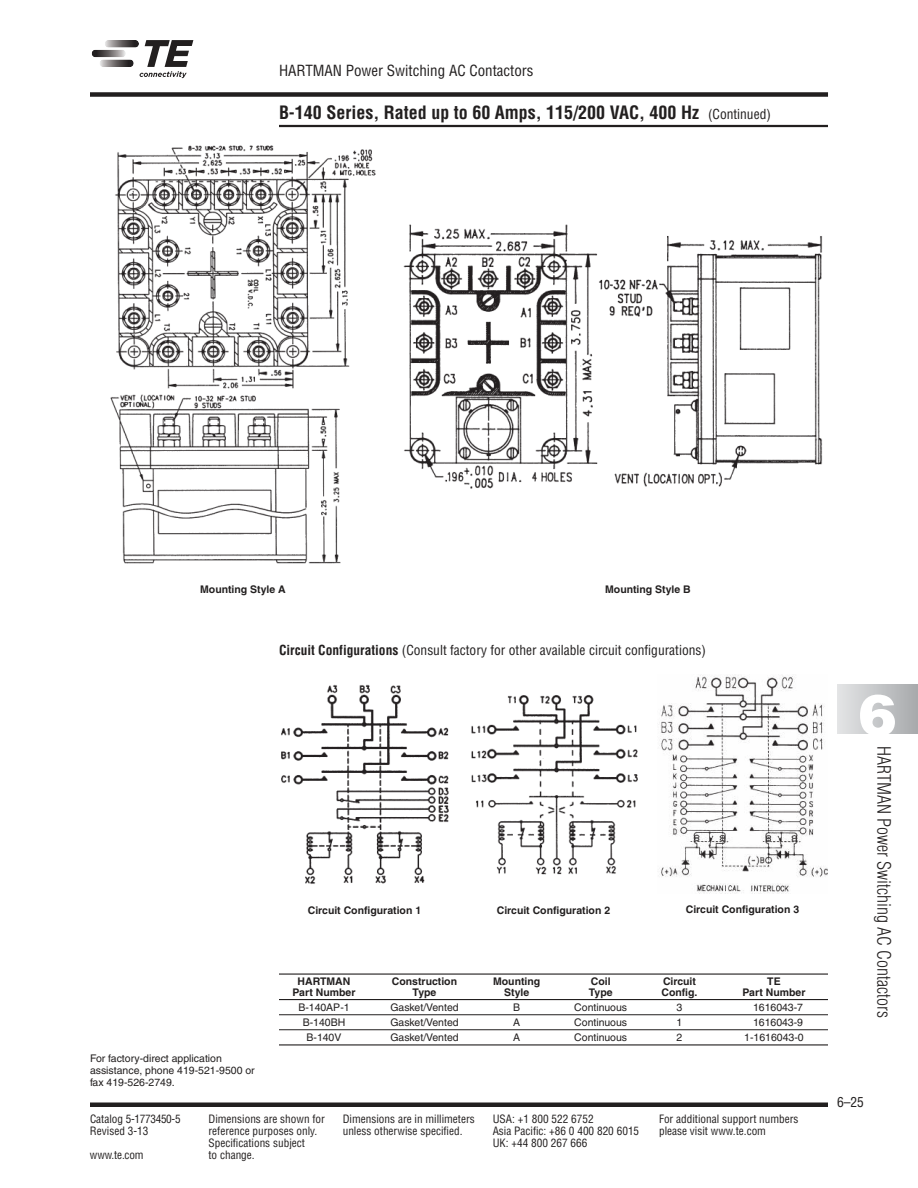
<style>
.page{position:relative;width:918px;height:1188px;background:#fff}
.page>*{position:absolute;margin:0;border:0;box-sizing:border-box;transform-origin:0 0}
.t1{font:900 57px "Helvetica";color:#fff}
.t2{font:700 condensed 18px "Helvetica";color:#221f1f}
.t3{font:300 condensed 18px "Helvetica";color:#221f1f}
.t4{font:condensed 15px "Helvetica";color:#221f1f}
.t5{font:condensed 13.5px "Helvetica";color:#221f1f}
.t6{font:condensed 11.25px "Helvetica";color:#221f1f}
.t7{font:10.5px/12px "Helvetica";color:#221f1f}
.t8{font:700 10.5px "Helvetica";color:#221f1f}
.s1{font-weight:400;font-size:13.5px}
.s2{font-weight:700}
</style>
<div class="page">
<hr style="left:279px;top:125px;width:549px;height:2px;background:#221f1f">
<div style="left:90px;top:92px;width:738px;height:5px;background:#221f1f"></div>
<img style="left:105px;top:40px;width:34px;height:8px">
<img style="left:100px;top:59px;width:34px;height:8px">
<img style="left:92px;top:50px;width:34px;height:7px">
<svg style="left:140px;top:40px;width:53px;height:38px"></svg>
<div style="left:90px;top:1102px;width:738px;height:5px;background:#221f1f"></div>
<img style="left:403px;top:224px;width:420px;height:265px">
<hr style="left:279px;top:973px;width:549px;height:2px;background:#221f1f">
<hr style="left:279px;top:999px;width:549px;height:1px;background:#221f1f">
<hr style="left:279px;top:1014px;width:549px;height:1px;background:#221f1f">
<hr style="left:279px;top:1029px;width:549px;height:1px;background:#221f1f">
<hr style="left:279px;top:1044px;width:549px;height:1px;background:#221f1f">
<img style="left:110px;top:145px;width:266px;height:419px">
<img style="left:281px;top:685px;width:168px;height:199px">
<img style="left:471px;top:695px;width:167px;height:180px">
<img style="left:659px;top:675px;width:169px;height:218px">
<h3 class="t4" style="left:279px;top:64px;width:256px">HARTMAN Power Switching AC Contactors</h3>
<h2 class="t2" style="left:279px;top:105px;width:493px">B-140 Series, Rated up to 60 Amps, 115/200 VAC, 400 Hz <span class="s1">(Continued)</span></h2>
<p class="t8" style="left:200px;top:586px;width:87px">Mounting Style A</p>
<p class="t8" style="left:605px;top:586px;width:87px">Mounting Style B</p>
<p class="t5" style="left:279px;top:645px;width:429px"><span class="s2">Circuit Configurations</span> (Consult factory for other available circuit configurations)</p>
<p class="t8" style="left:308px;top:906px;width:115px">Circuit Configuration 1</p>
<p class="t8" style="left:497px;top:906px;width:115px">Circuit Configuration 2</p>
<p class="t8" style="left:686px;top:905px;width:115px">Circuit Configuration 3</p>
<p class="t8" style="left:298px;top:977px;width:54px">HARTMAN</p>
<p class="t8" style="left:392px;top:977px;width:67px">Construction</p>
<p class="t8" style="left:493px;top:977px;width:49px">Mounting</p>
<p class="t8" style="left:591px;top:977px;width:21px">Coil</p>
<p class="t8" style="left:663px;top:977px;width:35px">Circuit</p>
<p class="t8" style="left:767px;top:977px;width:15px">TE</p>
<p class="t8" style="left:293px;top:988px;width:64px">Part Number</p>
<p class="t8" style="left:413px;top:988px;width:25px">Type</p>
<p class="t8" style="left:504px;top:988px;width:27px">Style</p>
<p class="t8" style="left:589px;top:988px;width:25px">Type</p>
<p class="t8" style="left:661px;top:988px;width:38px">Config.</p>
<p class="t8" style="left:743px;top:988px;width:64px">Part Number</p>
<p class="t7" style="left:298px;top:1002px;width:53px">B-140AP-1</p>
<p class="t7" style="left:390px;top:1002px;width:70px">Gasket/Vented</p>
<p class="t7" style="left:513px;top:1002px;width:9px">B</p>
<p class="t7" style="left:574px;top:1002px;width:54px">Continuous</p>
<p class="t7" style="left:677px;top:1002px;width:7px">3</p>
<p class="t7" style="left:753px;top:1002px;width:52px">1616043-7</p>
<p class="t7" style="left:303px;top:1017px;width:44px">B-140BH</p>
<p class="t7" style="left:390px;top:1017px;width:70px">Gasket/Vented</p>
<p class="t7" style="left:513px;top:1017px;width:9px">A</p>
<p class="t7" style="left:574px;top:1017px;width:54px">Continuous</p>
<p class="t7" style="left:677px;top:1017px;width:7px">1</p>
<p class="t7" style="left:753px;top:1017px;width:52px">1616043-9</p>
<p class="t7" style="left:307px;top:1032px;width:36px">B-140V</p>
<p class="t7" style="left:390px;top:1032px;width:70px">Gasket/Vented</p>
<p class="t7" style="left:513px;top:1032px;width:9px">A</p>
<p class="t7" style="left:574px;top:1032px;width:54px">Continuous</p>
<p class="t7" style="left:677px;top:1032px;width:7px">2</p>
<p class="t7" style="left:744px;top:1032px;width:61px">1-1616043-0</p>
<p class="t7" style="left:90px;top:1053px;width:166px">For factory-direct application assistance, phone 419-521-9500 or fax 419-526-2749.</p>
<p class="t6" style="left:90px;top:1114px;width:92px">Catalog 5-1773450-5</p>
<p class="t6" style="left:208px;top:1114px;width:118px">Dimensions are shown for</p>
<p class="t6" style="left:343px;top:1114px;width:134px">Dimensions are in millimeters</p>
<p class="t6" style="left:493px;top:1114px;width:102px">USA: +1 800 522 6752</p>
<p class="t6" style="left:659px;top:1114px;width:141px">For additional support numbers</p>
<p class="t6" style="left:90px;top:1126px;width:60px">Revised 3-13</p>
<p class="t6" style="left:208px;top:1126px;width:110px">reference purposes only.</p>
<p class="t6" style="left:343px;top:1126px;width:121px">unless otherwise specified.</p>
<p class="t6" style="left:493px;top:1126px;width:148px">Asia Pacific: +86 0 400 820 6015</p>
<p class="t6" style="left:659px;top:1126px;width:109px">please visit www.te.com</p>
<p class="t6" style="left:208px;top:1138px;width:98px">Specifications subject</p>
<p class="t6" style="left:493px;top:1138px;width:96px">UK: +44 800 267 666</p>
<p class="t6" style="left:90px;top:1150px;width:55px">www.te.com</p>
<p class="t6" style="left:208px;top:1150px;width:48px">to change.</p>
<h1 class="t1" style="left:858px;top:682px;width:40px">6</h1>
<h2 class="t3" style="left:891px;top:746px;width:273px;rotate:90deg">HARTMAN Power Switching AC Contactors</h2>
<p class="t5" style="left:837px;top:1096px;width:28px">6–25</p>
</div>
